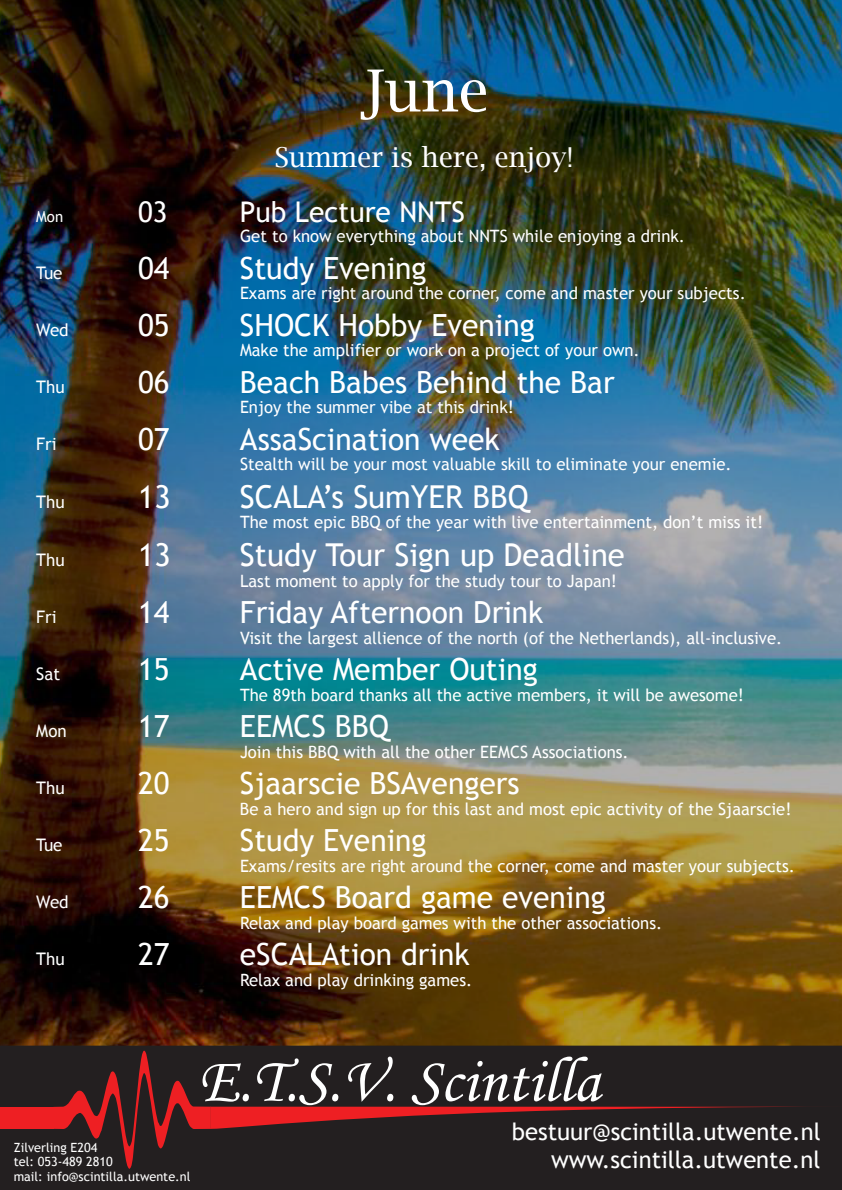
<style>
.page{position:relative;width:842px;height:1190px;background:#fff}
.page>*{position:absolute;margin:0;border:0;box-sizing:border-box;transform-origin:0 0}
.t1{font:63.9px "Monotype Corsiva";color:#fff}
.t2{font:58px "Lucida Bright";color:#fff}
.t3{font:31.5px "Trebuchet MS";color:#fff}
.t4{font:30.5px "Trebuchet MS";color:#fff}
.t5{font:28.5px "Trebuchet MS";color:#fff}
.t6{font:27.5px "Lucida Bright";color:#fff}
.t7{font:23.8px/27.7px "Trebuchet MS";color:#fff;text-align:right}
.t8{font:17.3px "Trebuchet MS";color:#fff}
.t9{font:17px "Trebuchet MS";color:#fff}
.t10{font:15.3px "Trebuchet MS";color:#fff}
.t11{font:12.7px/14.8px "Trebuchet MS";color:#fff}
</style>
<div class="page">
<img style="left:0;top:0;width:842px;height:1046px">
<div style="left:0;top:1046px;width:842px;height:144px;background:#231f20"></div>
<div style="left:0;top:1107px;width:54px;height:22px;background:#ee1f23"></div>
<svg style="left:53px;top:1051px;width:789px;height:118px;background:#341f20"></svg>
<h2 class="t2" style="left:360px;top:58px;width:130px">June</h2>
<h3 class="t6" style="left:274px;top:141px;width:301px">Summer is here, enjoy!</h3>
<p class="t10" style="left:36px;top:207px;width:28px">Mon</p>
<h3 class="t5" style="left:138px;top:195px;width:31px">03</h3>
<h3 class="t5" style="left:240px;top:195px;width:226px">Pub Lecture NNTS</h3>
<p class="t9" style="left:240px;top:226px;width:447px">Get to know everything about NNTS while enjoying a drink.</p>
<p class="t8" style="left:36px;top:262px;width:28px">Tue</p>
<h3 class="t4" style="left:138px;top:250px;width:33px">04</h3>
<h3 class="t4" style="left:240px;top:250px;width:188px">Study Evening</h3>
<p class="t9" style="left:240px;top:283px;width:507px">Exams are right around the corner, come and master your subjects.</p>
<p class="t8" style="left:36px;top:319px;width:34px">Wed</p>
<h3 class="t4" style="left:138px;top:307px;width:33px">05</h3>
<h3 class="t4" style="left:240px;top:307px;width:296px">SHOCK Hobby Evening</h3>
<p class="t9" style="left:240px;top:340px;width:401px">Make the amplifier or work on a project of your own.</p>
<p class="t8" style="left:36px;top:376px;width:30px">Thu</p>
<h3 class="t4" style="left:138px;top:364px;width:33px">06</h3>
<h3 class="t4" style="left:240px;top:364px;width:376px">Beach Babes Behind the Bar</h3>
<p class="t9" style="left:240px;top:397px;width:275px">Enjoy the summer vibe at this drink!</p>
<p class="t8" style="left:36px;top:433px;width:22px">Fri</p>
<h3 class="t4" style="left:138px;top:421px;width:33px">07</h3>
<h3 class="t4" style="left:240px;top:421px;width:261px">AssaScination week</h3>
<p class="t9" style="left:240px;top:454px;width:493px">Stealth will be your most valuable skill to eliminate your enemie.</p>
<p class="t8" style="left:36px;top:492px;width:30px">Thu</p>
<h3 class="t3" style="left:138px;top:478px;width:34px">13</h3>
<h3 class="t3" style="left:240px;top:478px;width:290px">SCALA’s SumYER BBQ</h3>
<p class="t9" style="left:240px;top:512px;width:525px">The most epic BBQ of the year with live entertainment, don’t miss it!</p>
<p class="t8" style="left:36px;top:550px;width:30px">Thu</p>
<h3 class="t3" style="left:138px;top:536px;width:34px">13</h3>
<h3 class="t3" style="left:240px;top:536px;width:386px">Study Tour Sign up Deadline</h3>
<p class="t9" style="left:240px;top:571px;width:379px">Last moment to apply for the study tour to Japan!</p>
<p class="t8" style="left:36px;top:607px;width:22px">Fri</p>
<h3 class="t4" style="left:138px;top:594px;width:33px">14</h3>
<h3 class="t4" style="left:240px;top:594px;width:305px">Friday Afternoon Drink</h3>
<p class="t9" style="left:240px;top:628px;width:544px">Visit the largest allience of the north (of the Netherlands), all-inclusive.</p>
<p class="t8" style="left:36px;top:664px;width:25px">Sat</p>
<h3 class="t4" style="left:138px;top:651px;width:33px">15</h3>
<h3 class="t4" style="left:240px;top:651px;width:299px">Active Member Outing</h3>
<p class="t9" style="left:240px;top:685px;width:506px">The 89th board thanks all the active members, it will be awesome!</p>
<p class="t8" style="left:36px;top:721px;width:32px">Mon</p>
<h3 class="t4" style="left:138px;top:708px;width:33px">17</h3>
<h3 class="t4" style="left:240px;top:708px;width:151px">EEMCS BBQ</h3>
<p class="t9" style="left:240px;top:742px;width:390px">Join this BBQ with all the other EEMCS Associations.</p>
<p class="t8" style="left:36px;top:778px;width:30px">Thu</p>
<h3 class="t4" style="left:138px;top:766px;width:33px">20</h3>
<h3 class="t4" style="left:240px;top:766px;width:281px">Sjaarscie BSAvengers</h3>
<p class="t9" style="left:240px;top:799px;width:553px">Be a hero and sign up for this last and most epic activity of the Sjaarscie!</p>
<p class="t8" style="left:36px;top:835px;width:28px">Tue</p>
<h3 class="t4" style="left:138px;top:823px;width:33px">25</h3>
<h3 class="t4" style="left:240px;top:823px;width:188px">Study Evening</h3>
<p class="t9" style="left:240px;top:856px;width:557px">Exams/resits are right around the corner, come and master your subjects.</p>
<p class="t8" style="left:36px;top:892px;width:34px">Wed</p>
<h3 class="t4" style="left:138px;top:880px;width:33px">26</h3>
<h3 class="t4" style="left:240px;top:880px;width:367px">EEMCS Board game evening</h3>
<p class="t9" style="left:240px;top:913px;width:424px">Relax and play board games with the other associations.</p>
<p class="t8" style="left:36px;top:949px;width:30px">Thu</p>
<h3 class="t4" style="left:138px;top:937px;width:33px">27</h3>
<h3 class="t4" style="left:240px;top:937px;width:231px">eSCALAtion drink</h3>
<p class="t9" style="left:240px;top:970px;width:234px">Relax and play drinking games.</p>
<p class="t11" style="left:14px;top:1140px;width:178px">Zilverling E204<br>tel: 053-489 2810<br>mail: info@scintilla.utwente.nl</p>
<h1 class="t1" style="left:198px;top:1042px;width:403px">E.T.S.V. Scintilla</h1>
<h3 class="t7" style="left:512px;top:1118px;width:310px">bestuur@scintilla.utwente.nl www.scintilla.utwente.nl</h3>
</div>
